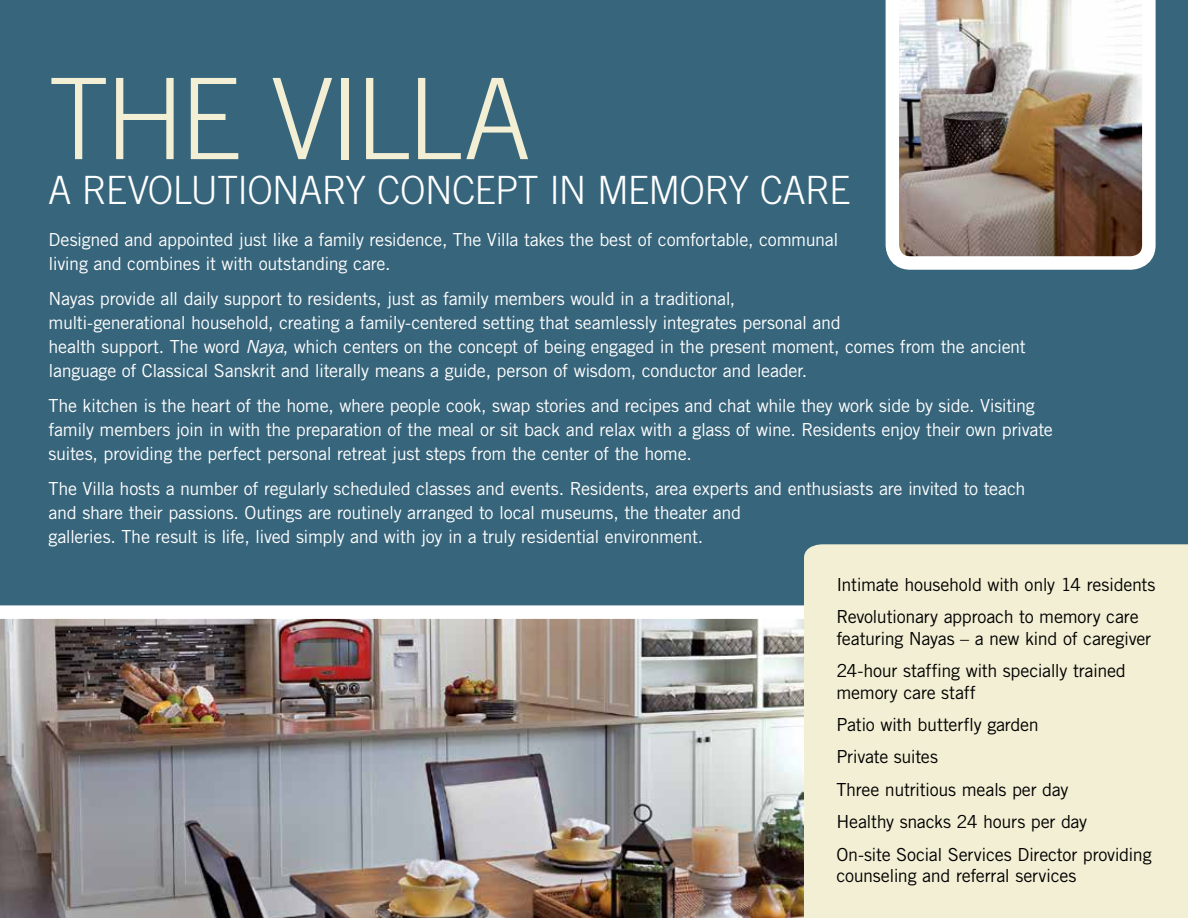
<style>
.page{position:relative;width:1188px;height:918px;background:#fff}
.page>*{position:absolute;margin:0;border:0;box-sizing:border-box;transform-origin:0 0}
.t1{font:300 112.5px "Trade Gothic";letter-spacing:-.035em;color:#f3efd4}
.t2{font:300 39px "Trade Gothic";letter-spacing:-.02em;color:#fff}
.t3{font:18px/24px "Trade Gothic";letter-spacing:-.02em;color:#fff}
.t4{font:18px/32.4px "Trade Gothic";letter-spacing:-.015em;color:#000}
.s1{font-style:italic}
</style>
<div class="page">
<img style="left:0;top:619px;width:804px;height:299px">
<div style="left:0;top:0;width:1188px;height:619px;background:#37657b"></div>
<div style="left:804px;top:544px;width:384px;height:374px;background:#f3efd4"></div>
<img style="left:886px;top:0;width:270px;height:270px">
<h1 class="t1" style="left:48px;top:52px;width:484px">THE VILLA</h1>
<h2 class="t2" style="left:48px;top:167px;width:804px">A REVOLUTIONARY CONCEPT IN MEMORY CARE</h2>
<p class="t3" style="left:49px;top:228px;width:791px">Designed and appointed just like a family residence, The Villa takes the best of comfortable, communal living and combines it with outstanding care.</p>
<p class="t3" style="left:49px;top:286px;width:979px">Nayas provide all daily support to residents, just as family members would in a traditional,<br>multi-generational household, creating a family-centered setting that seamlessly integrates personal and<br>health support. The word <span class="s1">Naya</span>, which centers on the concept of being engaged in the present moment, comes from the ancient language of Classical Sanskrit and literally means a guide, person of wisdom, conductor and leader.</p>
<p class="t3" style="left:49px;top:393px;width:1006px">The kitchen is the heart of the home, where people cook, swap stories and recipes and chat while they work side by side. Visiting family members join in with the preparation of the meal or sit back and relax with a glass of wine. Residents enjoy their own private suites, providing the perfect personal retreat just steps from the center of the home.</p>
<p class="t3" style="left:49px;top:476px;width:978px">The Villa hosts a number of regularly scheduled classes and events. Residents, area experts and enthusiasts are invited to teach and share their passions. Outings are routinely arranged to local museums, the theater and<br>galleries. The result is life, lived simply and with joy in a truly residential environment.</p>
<p class="t4" style="left:836px;top:568px;width:321px">Intimate household with only 14 residents<br>Revolutionary approach to memory care</p>
<p class="t4" style="left:836px;top:622px;width:316px">featuring Nayas – a new kind of caregiver<br>24-hour staffing with specially trained</p>
<p class="t4" style="left:836px;top:676px;width:317px">memory care staff<br>Patio with butterfly garden<br>Private suites<br>Three nutritious meals per day<br>Healthy snacks 24 hours per day<br>On-site Social Services Director providing</p>
<p class="t4" style="left:836px;top:859px;width:242px">counseling and referral services</p>
</div>
